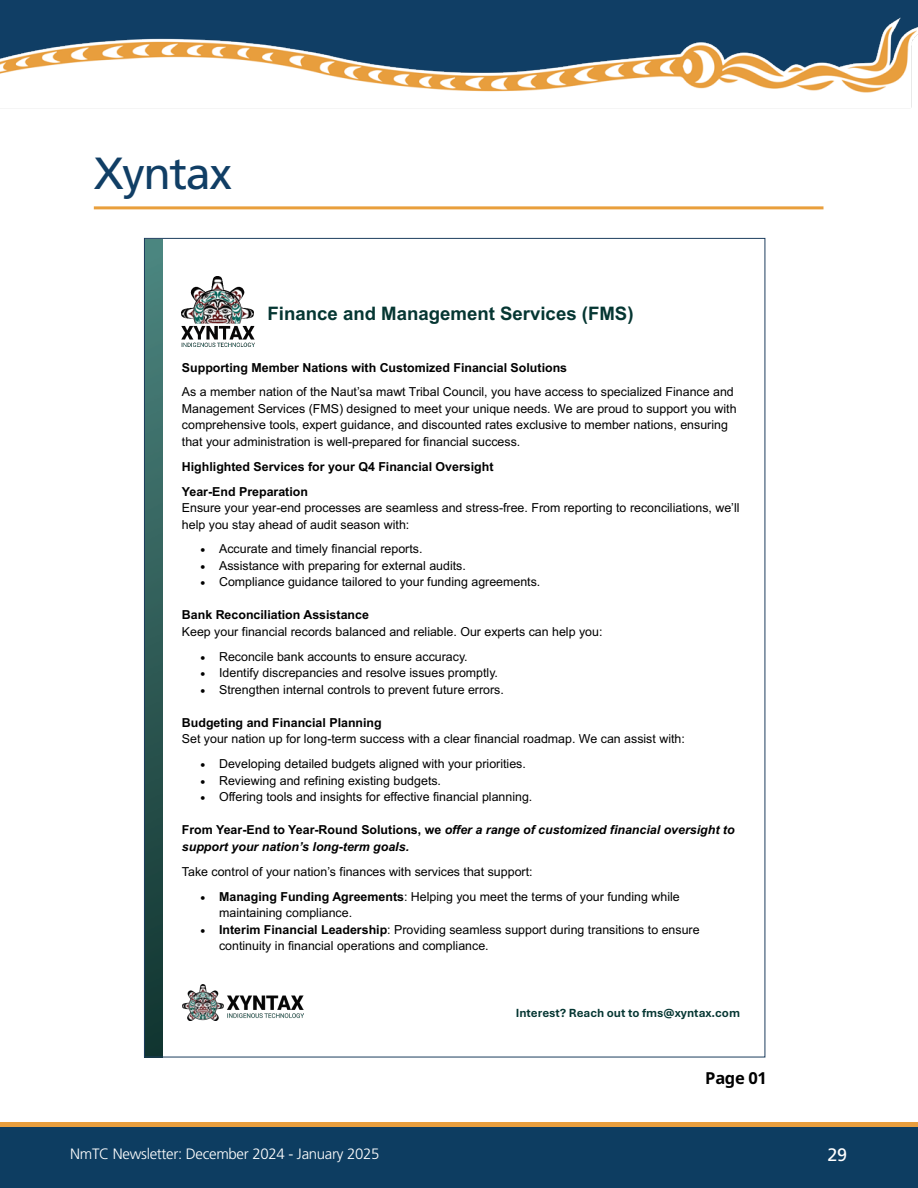
<style>
.page{position:relative;width:918px;height:1188px;background:#fff}
.page>*{position:absolute;margin:0;border:0;box-sizing:border-box;transform-origin:0 0}
.t1{font:45px "Frutiger LT Pro";letter-spacing:-.03em;color:#103e65}
.t2{font:700 18.6px "Arial";color:#053632}
.t3{font:18px "Frutiger LT Pro";color:#fff}
.t4{font:700 16.5px "BC Sans";letter-spacing:-.02em;color:#000}
.t5{font:300 15px "Frutiger LT Pro";letter-spacing:-.02em;color:#fff}
.t6{font:12.45px/16.5px "Arial";color:#000}
.t7{font:700 12.45px/24.8px "Arial";color:#000}
.t8{font:italic 700 12.45px/16.6px "Arial";color:#000}
.t9{font:700 12.45px "Aptos";color:#053632}
.s1{font-style:normal}
.s2{font-weight:700}
</style>
<div class="page">
<div style="left:0;top:1124px;width:918px;height:64px;background:#0d3d61"></div>
<div style="left:0;top:1122px;width:918px;height:5px;background:#e89e3d"></div>
<div style="left:0;top:0;width:918px;height:16px;background:#103e65"></div>
<img style="left:0;top:16px;width:918px;height:92px">
<hr style="left:94px;top:206px;width:730px;height:3px;background:#e99f3c">
<img style="left:183px;top:984px;width:121px;height:36px">
<img style="left:145px;top:240px;width:18px;height:818px">
<img style="left:182px;top:276px;width:73px;height:71px">
<h1 class="t1" style="left:94px;top:147px;width:140px">Xyntax</h1>
<h2 class="t2" style="left:268px;top:300px;width:368px">Finance and Management Services (FMS)</h2>
<p class="t7" style="left:182px;top:355px;width:387px">Supporting Member Nations with Customized Financial Solutions</p>
<p class="t6" style="left:182px;top:384px;width:556px">As a member nation of the Naut’sa mawt Tribal Council, you have access to specialized Finance and Management Services (FMS) designed to meet your unique needs. We are proud to support you with comprehensive tools, expert guidance, and discounted rates exclusive to member nations, ensuring that your administration is well-prepared for financial success.</p>
<p class="t7" style="left:182px;top:454px;width:313px">Highlighted Services for your Q4 Financial Oversight<br>Year-End Preparation</p>
<p class="t6" style="left:182px;top:499px;width:559px">Ensure your year-end processes are seamless and stress-free. From reporting to reconciliations, we’ll help you stay ahead of audit season with:</p>
<p class="t6" style="left:201px;top:541px;width:223px">• Accurate and timely financial reports.</p>
<p class="t6" style="left:201px;top:557px;width:267px">• Assistance with preparing for external audits.</p>
<p class="t6" style="left:201px;top:574px;width:341px">• Compliance guidance tailored to your funding agreements.</p>
<p class="t7" style="left:182px;top:603px;width:189px">Bank Reconciliation Assistance</p>
<p class="t6" style="left:182px;top:623px;width:422px">Keep your financial records balanced and reliable. Our experts can help you:</p>
<p class="t6" style="left:201px;top:648px;width:269px">• Reconcile bank accounts to ensure accuracy.</p>
<p class="t6" style="left:201px;top:665px;width:299px">• Identify discrepancies and resolve issues promptly.</p>
<p class="t6" style="left:201px;top:681px;width:305px">• Strengthen internal controls to prevent future errors.</p>
<p class="t7" style="left:182px;top:710px;width:201px">Budgeting and Financial Planning</p>
<p class="t6" style="left:182px;top:731px;width:505px">Set your nation up for long-term success with a clear financial roadmap. We can assist with:</p>
<p class="t6" style="left:201px;top:756px;width:327px">• Developing detailed budgets aligned with your priorities.</p>
<p class="t6" style="left:201px;top:772px;width:242px">• Reviewing and refining existing budgets.</p>
<p class="t6" style="left:201px;top:789px;width:333px">• Offering tools and insights for effective financial planning.</p>
<p class="t8" style="left:182px;top:822px;width:554px"><span class="s1">From Year-End to Year-Round Solutions, we</span> offer a range of customized financial oversight to support your nation’s long-term goals.</p>
<p class="t6" style="left:182px;top:863px;width:352px">Take control of your nation’s finances with services that support:</p>
<p class="t6" style="left:219px;top:888px;width:462px;text-indent:-19px">• <span class="s2">Managing Funding Agreements</span>: Helping you meet the terms of your funding while maintaining compliance.</p>
<p class="t6" style="left:219px;top:921px;width:482px;text-indent:-19px">• <span class="s2">Interim Financial Leadership</span>: Providing seamless support during transitions to ensure continuity in financial operations and compliance.</p>
<p class="t9" style="left:516px;top:1005px;width:226px">Interest? Reach out to fms@xyntax.com</p>
<h3 class="t4" style="left:705px;top:1066px;width:63px">Page 01</h3>
<p class="t5" style="left:70px;top:1145px;width:311px">NmTC Newsletter: December 2024 - January 2025</p>
<h3 class="t3" style="left:827px;top:1144px;width:21px">29</h3>
</div>
